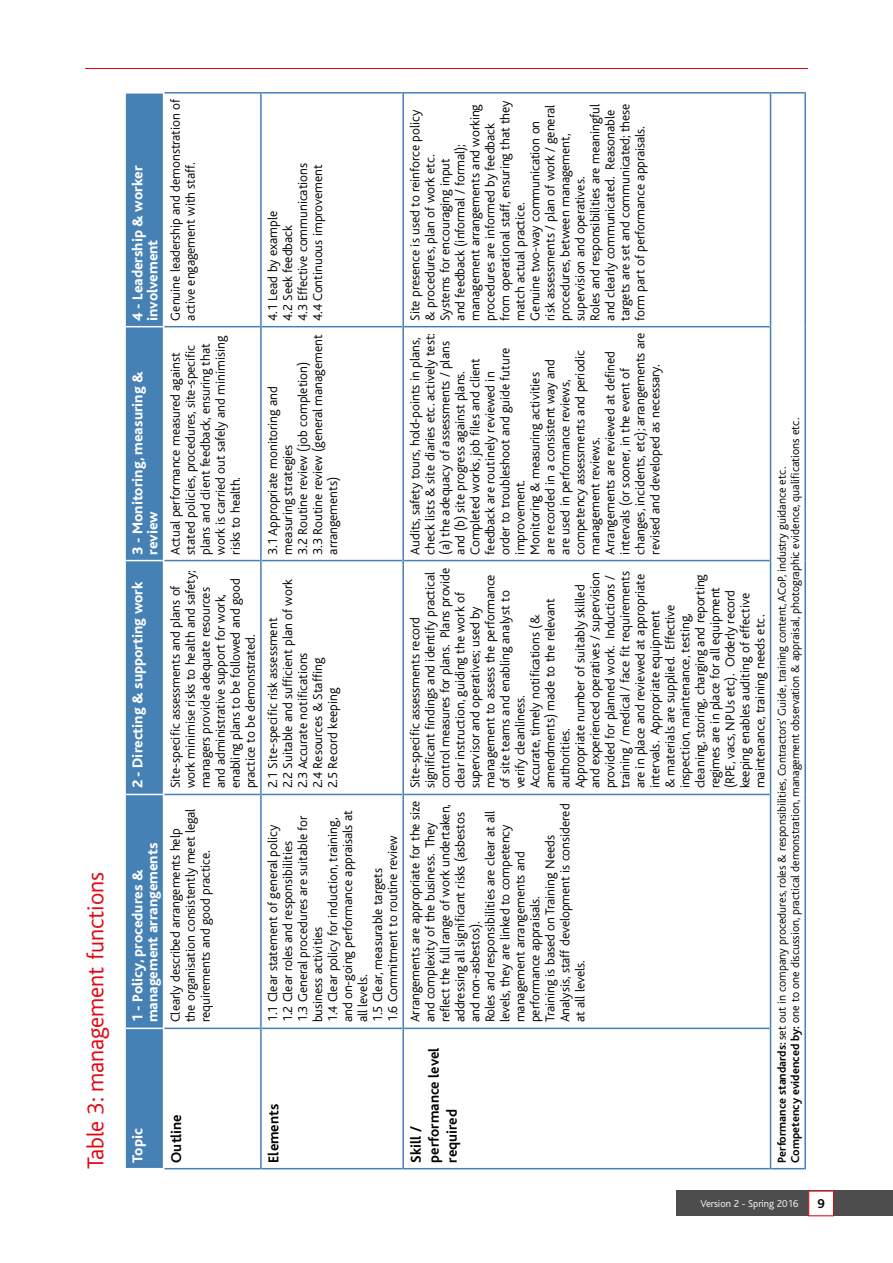
<style>
.page{position:relative;width:893px;height:1263px;background:#fff}
.page>*{position:absolute;margin:0;border:0;box-sizing:border-box;transform-origin:0 0}
.t1{font:300 24px "Bliss";color:#e30613}
.t2{font:800 15px/15px "Bliss";color:#fff}
.t3{font:700 15px/18px "Bliss";color:#000}
.t4{font:300 13.5px/15px "Bliss";color:#000}
.t5{font:700 13.5px "Bliss";color:#000}
.t6{font:300 12px/13.5px "Bliss";color:#000}
.t7{font:300 10.5px "Bliss";color:#fff}
.s1{font-weight:700}
</style>
<div class="page">
<div style="left:126px;top:94px;width:37px;height:1074px;background:#4681b6"></div>
<hr style="left:164px;top:1168px;width:96px;height:1px;background:#4681b6">
<hr style="left:164px;top:1027px;width:96px;height:2px;background:#4681b6">
<hr style="left:164px;top:794px;width:96px;height:1px;background:#4681b6">
<hr style="left:164px;top:560px;width:96px;height:1px;background:#4681b6">
<hr style="left:164px;top:326px;width:96px;height:1px;background:#4681b6">
<hr style="left:164px;top:92px;width:96px;height:2px;background:#4681b6">
<hr style="left:260px;top:1028px;width:2px;height:141px;background:#4681b6">
<hr style="left:262px;top:1168px;width:140px;height:1px;background:#4681b6">
<hr style="left:260px;top:794px;width:2px;height:234px;background:#4681b6">
<hr style="left:262px;top:1027px;width:140px;height:2px;background:#4681b6">
<hr style="left:260px;top:561px;width:2px;height:233px;background:#4681b6">
<hr style="left:262px;top:794px;width:140px;height:1px;background:#4681b6">
<hr style="left:260px;top:327px;width:2px;height:234px;background:#4681b6">
<hr style="left:262px;top:560px;width:140px;height:1px;background:#4681b6">
<hr style="left:260px;top:92px;width:2px;height:235px;background:#4681b6">
<hr style="left:262px;top:326px;width:140px;height:1px;background:#4681b6">
<hr style="left:262px;top:92px;width:140px;height:2px;background:#4681b6">
<hr style="left:402px;top:1028px;width:2px;height:141px;background:#4681b6">
<hr style="left:404px;top:1168px;width:366px;height:1px;background:#4681b6">
<hr style="left:402px;top:794px;width:2px;height:234px;background:#4681b6">
<hr style="left:404px;top:1027px;width:366px;height:2px;background:#4681b6">
<hr style="left:402px;top:561px;width:2px;height:233px;background:#4681b6">
<hr style="left:404px;top:794px;width:366px;height:1px;background:#4681b6">
<hr style="left:402px;top:327px;width:2px;height:234px;background:#4681b6">
<hr style="left:404px;top:560px;width:366px;height:1px;background:#4681b6">
<hr style="left:402px;top:92px;width:2px;height:235px;background:#4681b6">
<hr style="left:404px;top:326px;width:366px;height:1px;background:#4681b6">
<hr style="left:404px;top:92px;width:366px;height:2px;background:#4681b6">
<hr style="left:770px;top:1028px;width:1px;height:141px;background:#4681b6">
<hr style="left:771px;top:1168px;width:33px;height:1px;background:#4681b6">
<hr style="left:770px;top:794px;width:1px;height:234px;background:#4681b6">
<hr style="left:770px;top:561px;width:1px;height:233px;background:#4681b6">
<hr style="left:770px;top:327px;width:1px;height:234px;background:#4681b6">
<hr style="left:770px;top:92px;width:1px;height:235px;background:#4681b6">
<hr style="left:771px;top:92px;width:33px;height:2px;background:#4681b6">
<hr style="left:804px;top:1028px;width:2px;height:141px;background:#4681b6">
<hr style="left:804px;top:794px;width:2px;height:234px;background:#4681b6">
<hr style="left:804px;top:561px;width:2px;height:233px;background:#4681b6">
<hr style="left:804px;top:327px;width:2px;height:234px;background:#4681b6">
<hr style="left:804px;top:92px;width:2px;height:235px;background:#4681b6">
<hr style="left:126px;top:1027px;width:37px;height:2px;background:#fff">
<hr style="left:126px;top:794px;width:37px;height:1px;background:#fff">
<hr style="left:126px;top:560px;width:37px;height:1px;background:#fff">
<hr style="left:126px;top:326px;width:37px;height:1px;background:#fff">
<hr style="left:85px;top:68px;width:723px;height:1px;background:#e30613">
<div style="left:676px;top:1191px;width:217px;height:25px;background:#4d4d4d"></div>
<div style="left:808px;top:1191px;width:26px;height:25px;background:#fff;border:1px solid #e30613"></div>
<h1 class="t1" style="left:83px;top:1169px;width:299px;rotate:-90deg">Table 3: management functions</h1>
<p class="t2" style="left:131px;top:321px;width:157px;rotate:-90deg">4 - Leadership &amp; worker involvement</p>
<p class="t2" style="left:131px;top:555px;width:184px;rotate:-90deg">3 - Monitoring, measuring &amp; review</p>
<p class="t2" style="left:131px;top:788px;width:208px;rotate:-90deg">2 - Directing &amp; supporting work</p>
<p class="t2" style="left:131px;top:1022px;width:181px;rotate:-90deg">1 - Policy, procedures &amp; management arrangements</p>
<p class="t4" style="left:168px;top:321px;width:223px;rotate:-90deg">Genuine leadership and demonstration of active engagement with staff.</p>
<p class="t4" style="left:168px;top:555px;width:220px;rotate:-90deg">Actual performance measured against stated policies, procedures, site-specific plans and client feedback, ensuring that work is carried out safely and minimising risks to health.</p>
<p class="t4" style="left:168px;top:788px;width:220px;rotate:-90deg">Site-specific assessments and plans of work minimise risks to health and safety; managers provide adequate resources and administrative support for work, enabling plans to be followed and good practice to be demonstrated.</p>
<p class="t4" style="left:168px;top:1022px;width:215px;rotate:-90deg">Clearly described arrangements help the organisation consistently meet legal requirements and good practice.</p>
<p class="t4" style="left:265px;top:321px;width:159px;rotate:-90deg">4.1 Lead by example<br>4.2 Seek feedback<br>4.3 Effective communications<br>4.4 Continuous improvement</p>
<p class="t4" style="left:265px;top:555px;width:221px;rotate:-90deg">3.1 Appropriate monitoring and measuring strategies<br>3.2 Routine review (job completion)<br>3.3 Routine review (general management arrangements)</p>
<p class="t4" style="left:265px;top:788px;width:211px;rotate:-90deg">2.1 Site-specific risk assessment<br>2.2 Suitable and sufficient plan of work<br>2.3 Accurate notifications<br>2.4 Resources &amp; Staffing<br>2.5 Record keeping</p>
<p class="t4" style="left:266px;top:1022px;width:214px;rotate:-90deg">1.1 Clear statement of general policy<br>1.2 Clear roles and responsibilities<br>1.3 General procedures are suitable for business activities<br>1.4 Clear policy for induction, training, and on-going performance appraisals at all levels.<br>1.5 Clear, measurable targets<br>1.6 Commitment to routine review</p>
<p class="t2" style="left:131px;top:1163px;width:36px;rotate:-90deg">Topic</p>
<p class="t3" style="left:167px;top:1163px;width:50px;rotate:-90deg">Outline</p>
<p class="t3" style="left:265px;top:1163px;width:60px;rotate:-90deg">Elements</p>
<p class="t4" style="left:408px;top:321px;width:222px;rotate:-90deg">Site presence is used to reinforce policy &amp; procedures, plan of work etc.<br>Systems for encouraging input<br>and feedback (informal / formal); management arrangements and working procedures are informed by feedback from operational staff, ensuring that they match actual practice.<br>Genuine two-way communication on risk assessments / plan of work / general procedures, between management, supervision and operatives.<br>Roles and responsibilities are meaningful and clearly communicated. Reasonable targets are set and communicated; these form part of performance appraisals.</p>
<p class="t4" style="left:408px;top:555px;width:223px;rotate:-90deg">Audits, safety tours, hold-points in plans, check lists &amp; site diaries etc. actively test: (a) the adequacy of assessments / plans and (b) site progress against plans.<br>Completed works, job files and client feedback are routinely reviewed in<br>order to troubleshoot and guide future improvement.<br>Monitoring &amp; measuring activities<br>are recorded in a consistent way and<br>are used in performance reviews, competency assessments and periodic management reviews.<br>Arrangements are reviewed at defined intervals (or sooner, in the event of changes, incidents, etc); arrangements are revised and developed as necessary.</p>
<p class="t4" style="left:408px;top:788px;width:222px;rotate:-90deg">Site-specific assessments record significant findings and identify practical control measures for plans. Plans provide clear instruction, guiding the work of supervisor and operatives; used by management to assess the performance of site teams and enabling analyst to verify cleanliness.<br>Accurate, timely notifications (&amp; amendments) made to the relevant authorities.<br>Appropriate number of suitably skilled and experienced operatives / supervision provided for planned work. Inductions / training / medical / face fit requirements are in place and reviewed at appropriate intervals. Appropriate equipment<br>&amp; materials are supplied. Effective inspection, maintenance, testing, cleaning, storing, charging and reporting regimes are in place for all equipment (RPE, vacs, NPUs etc). Orderly record keeping enables auditing of effective maintenance, training needs etc.</p>
<p class="t4" style="left:408px;top:1022px;width:223px;rotate:-90deg">Arrangements are appropriate for the size and complexity of the business. They reflect the full range of work undertaken, addressing all significant risks (asbestos and non-asbestos).<br>Roles and responsibilities are clear at all levels, they are linked to competency management arrangements and performance appraisals.<br>Training is based on Training Needs Analysis, staff development is considered at all levels.</p>
<p class="t3" style="left:407px;top:1163px;width:117px;rotate:-90deg">Skill / performance level required</p>
<p class="t6" style="left:775px;top:1163px;width:746px;rotate:-90deg"><span class="s1">Performance standards:</span> set out in company procedures, roles &amp; responsibilities, Contractors’ Guide, training content, ACoP, industry guidance etc.<br><span class="s1">Competency evidenced by:</span> one to one discussion, practical demonstration, management observation &amp; appraisal, photographic evidence, qualifications etc.</p>
<p class="t7" style="left:700px;top:1198px;width:99px">Version 2 - Spring 2016</p>
<p class="t5" style="left:817px;top:1196px;width:9px">9</p>
</div>
